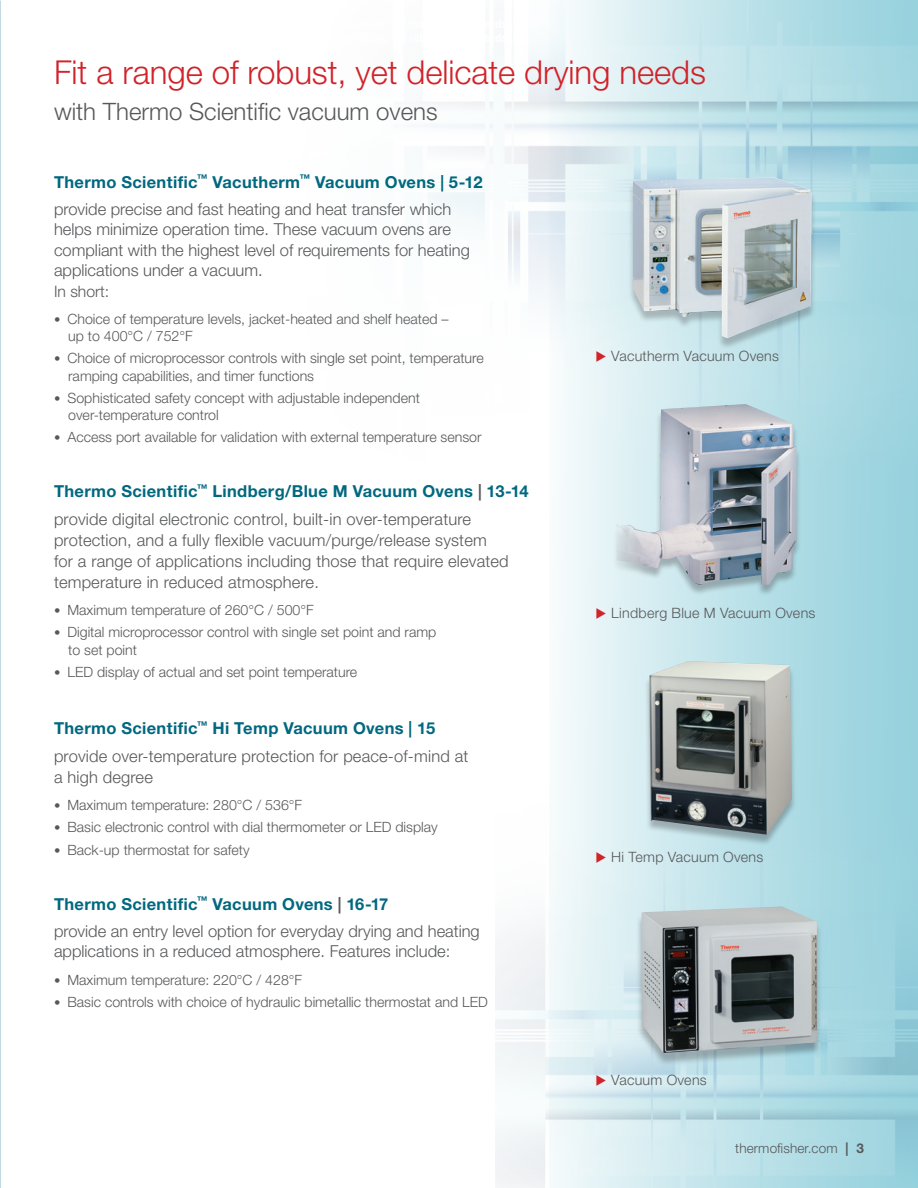
<style>
.page{position:relative;width:918px;height:1188px;background:#fff}
.page>*{position:absolute;margin:0;border:0;box-sizing:border-box;transform-origin:0 0}
.Head{font:300 33px "Helvetica Neue LT Std";letter-spacing:-.005em;color:#d1232a}
.subhead{font:300 24px "Helvetica Neue LT Std";color:#57585a}
.Vaccine_Body{font:300 16.5px/20.5px "Helvetica Neue LT Std";color:#57585a}
.Vaccine_Body-2{font:700 16.5px "Helvetica Neue LT Std";letter-spacing:.02em;color:#00687f}
.Vaccine_Body-3{font:300 15.75px "Helvetica Neue LT Std";color:#57585a}
.Vaccine_Body-4{font:300 14.25px/17.4px "Helvetica Neue LT Std";color:#57585a}
.Vaccine_Body-5{font:300 14.25px "Helvetica Neue LT Std";letter-spacing:.02em;color:#57585a}
.t1{font:300 13.5px "Helvetica Neue LT Std";letter-spacing:.01em;color:#57585a}
.s1{font-size:12.75px}
.s2{color:#57585a}
.s3{color:#d1232a}
.s4{font-weight:700}
</style>
<div class="page">
<div style="left:549px;top:0;width:369px;height:1188px;background:linear-gradient(to right,#f3f9fb,#8fcedb)"></div>
<img style="left:496px;top:755px;width:422px;height:433px">
<img style="left:420px;top:0;width:498px;height:478px">
<div style="left:628px;top:179px;width:189px;height:171px;background:#231f20;opacity:.26"></div>
<img style="left:633px;top:177px;width:179px;height:161px">
<div style="left:612px;top:406px;width:189px;height:191px;background:#231f20;opacity:.3"></div>
<img style="left:616px;top:404px;width:180px;height:182px">
<div style="left:644px;top:663px;width:153px;height:184px;background:#231f20;opacity:.3"></div>
<img style="left:649px;top:661px;width:143px;height:174px">
<div style="left:636px;top:908px;width:187px;height:159px;background:#231f20;opacity:.3"></div>
<img style="left:641px;top:906px;width:176px;height:148px">
<p class="Head" style="left:54px;top:52px;width:653px">Fit a range of robust, yet delicate drying needs</p>
<p class="subhead" style="left:54px;top:96px;width:385px">with Thermo Scientific vacuum ovens</p>
<p class="Vaccine_Body-2" style="left:54px;top:171px;width:430px">Thermo Scientific<sup>™</sup> Vacutherm<sup>™</sup> Vacuum Ovens | 5-12</p>
<p class="Vaccine_Body" style="left:54px;top:198px;width:417px">provide precise and fast heating and heat transfer which helps minimize operation time. These vacuum ovens are compliant with the highest level of requirements for heating applications under a vacuum.</p>
<p class="Vaccine_Body-3" style="left:54px;top:282px;width:57px">In short:</p>
<p class="Vaccine_Body-4" style="left:68px;top:310px;width:382px;text-indent:-14px"><span class="s1">•</span> Choice of temperature levels, jacket-heated and shelf heated – up to 400°C / 752°F</p>
<p class="Vaccine_Body-4" style="left:68px;top:349px;width:417px;text-indent:-14px"><span class="s1">•</span> Choice of microprocessor controls with single set point, temperature ramping capabilities, and timer functions</p>
<p class="Vaccine_Body-4" style="left:68px;top:389px;width:353px;text-indent:-14px"><span class="s1">•</span> Sophisticated safety concept with adjustable independent over-temperature control</p>
<p class="Vaccine_Body-4" style="left:54px;top:428px;width:429px"><span class="s1">•</span> Access port available for validation with external temperature sensor</p>
<p class="Vaccine_Body-2" style="left:54px;top:481px;width:476px">Thermo Scientific<sup>™</sup> Lindberg/Blue M Vacuum Ovens <span class="s2">|</span> 13-14</p>
<p class="Vaccine_Body" style="left:54px;top:508px;width:456px;line-height:21px">provide digital electronic control, built-in over-temperature protection, and a fully flexible vacuum/purge/release system for a range of applications including those that require elevated temperature in reduced atmosphere.</p>
<p class="Vaccine_Body-4" style="left:54px;top:601px;width:261px"><span class="s1">•</span> Maximum temperature of 260°C / 500°F</p>
<p class="Vaccine_Body-4" style="left:68px;top:623px;width:370px;text-indent:-14px"><span class="s1">•</span> Digital microprocessor control with single set point and ramp to set point</p>
<p class="Vaccine_Body-4" style="left:54px;top:663px;width:305px"><span class="s1">•</span> LED display of actual and set point temperature</p>
<p class="Vaccine_Body-2" style="left:54px;top:718px;width:383px">Thermo Scientific<sup>™</sup> Hi Temp Vacuum Ovens | 15</p>
<p class="Vaccine_Body" style="left:54px;top:745px;width:416px;line-height:21px">provide over-temperature protection for peace-of-mind at a high degree</p>
<p class="Vaccine_Body-4" style="left:54px;top:796px;width:250px"><span class="s1">•</span> Maximum temperature: 280°C / 536°F</p>
<p class="Vaccine_Body-4" style="left:54px;top:818px;width:385px"><span class="s1">•</span> Basic electronic control with dial thermometer or LED display</p>
<p class="Vaccine_Body-4" style="left:54px;top:840px;width:197px"><span class="s1">•</span> Back-up thermostat for safety</p>
<p class="Vaccine_Body-2" style="left:54px;top:894px;width:336px">Thermo Scientific<sup>™</sup> Vacuum Ovens <span class="s2">|</span> 16-17</p>
<p class="Vaccine_Body" style="left:54px;top:920px;width:427px">provide an entry level option for everyday drying and heating applications in a reduced atmosphere. Features include:</p>
<p class="Vaccine_Body-4" style="left:54px;top:971px;width:250px"><span class="s1">•</span> Maximum temperature: 220°C / 428°F</p>
<p class="Vaccine_Body-4" style="left:54px;top:993px;width:435px"><span class="s1">•</span> Basic controls with choice of hydraulic bimetallic thermostat and LED</p>
<p class="Vaccine_Body-4" style="left:595px;top:347px;width:185px"><span class="s3">◆</span> Vacutherm Vacuum Ovens</p>
<p class="Vaccine_Body-5" style="left:595px;top:605px;width:221px"><span class="s3">◆</span> Lindberg Blue M Vacuum Ovens</p>
<p class="Vaccine_Body-4" style="left:595px;top:848px;width:169px"><span class="s3">◆</span> Hi Temp Vacuum Ovens</p>
<p class="Vaccine_Body-4" style="left:595px;top:1071px;width:113px"><span class="s3">◆</span> Vacuum Ovens</p>
<p class="t1" style="left:735px;top:1140px;width:130px">thermofisher.com <span class="s4">| 3</span></p>
</div>
